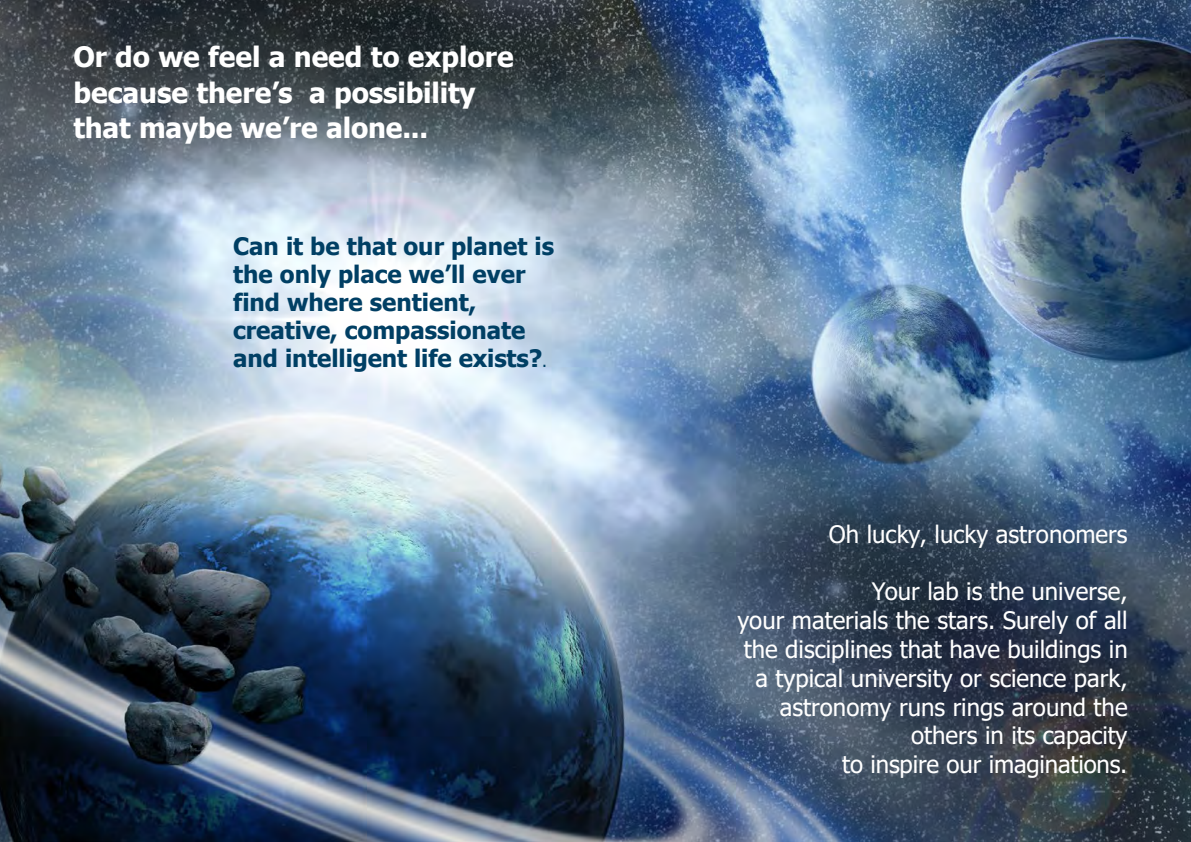
<style>
.page{position:relative;width:1191px;height:842px;background:#fff}
.page>*{position:absolute;margin:0;border:0;box-sizing:border-box;transform-origin:0 0}
.t1{font:700 28px/35.4px "Tahoma";letter-spacing:-.005em;color:#fff}
.t2{font:24px/28.8px "Tahoma";color:#fff;text-align:right}
.t3{font:700 24px/28px "Tahoma";color:#003f64}
.s1{font-style:inherit}
.s2{font-weight:400;font-size:16px}
</style>
<div class="page">
<img style="left:0;top:0;width:1191px;height:842px">
<p class="t1" style="left:73px;top:41px;width:442px">Or do we fee<span class="s1">l a need to explore </span>because there’s a possibility that maybe we’re alone...</p>
<p class="t3" style="left:233px;top:234px;width:322px">Can it be that our planet is the only place we’ll ever <span class="s1">find</span> where sentient, creative, compassionate and intelligent life exists?<span class="s2">.</span></p>
<p class="t2" style="left:828px;top:521px;width:300px">Oh lucky, lucky astronomers</p>
<p class="t2" style="left:737px;top:578px;width:392px">Your lab is the universe,<br>your materials the stars. Surely of all the disciplines that have buildings in a typical university or science park, astronomy runs rings around the others in its capacity<br>to inspire our imaginations.</p>
</div>
